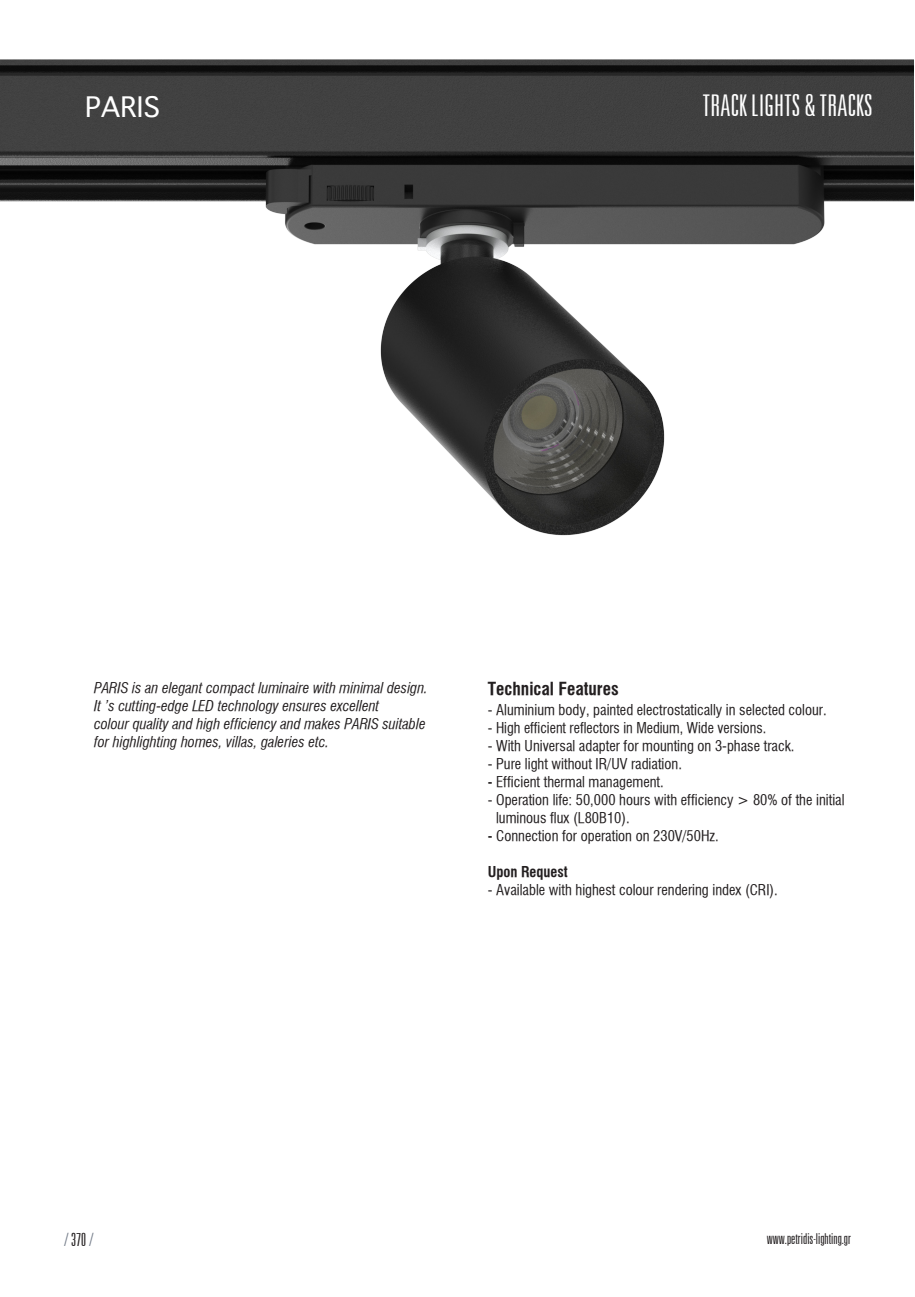
<style>
.page{position:relative;width:915px;height:1297px;background:#fff}
.page>*{position:absolute;margin:0;border:0;box-sizing:border-box;transform-origin:0 0}
.t1{font:900 condensed 30px "Univers Gr";color:#fff}
.t2{font:300 27px "Thonburi";color:#fff}
.t3{font:18px "UB Helvetica Cond Bold";color:#231f20}
.t4{font:900 condensed 18px "Univers Gr";color:#231f20}
.t5{font:15px/18px "UB Helvetica Cond";color:#231f20}
.t6{font:15px/18px "UB Helvetica Cond Italic";color:#231f20}
.t7{font:900 condensed 15px "Univers Gr";color:#231f20}
.t8{font:15px "UB Helvetica Cond Bold";color:#231f20}
.s1{font-family:"UB Helvetica Cond Bold"}
.s2{color:#767e8b}
</style>
<div class="page">
<img style="left:0;top:59px;width:913px;height:477px">
<p class="t2" style="left:85px;top:88px;width:76px">PARIS</p>
<p class="t1" style="left:702px;top:90px;width:171px">TRACK LIGHTS &amp; TRACKS</p>
<p class="t6" style="left:94px;top:679px;width:335px">PARIS is an elegant compact luminaire with minimal design.</p>
<p class="t6" style="left:94px;top:697px;width:286px">It 's cutting-edge LED technology ensures excellent</p>
<p class="t6" style="left:94px;top:715px;width:333px">colour quality and high efficiency and makes PARIS suitable for highlighting homes, villas, galeries etc.</p>
<p class="t3" style="left:487px;top:679px;width:132px">Technical Features</p>
<p class="t5" style="left:487px;top:701px;width:340px">- Aluminium body, painted electrostatically in selected colour.</p>
<p class="t5" style="left:487px;top:719px;width:280px">- High efficient reflectors in Medium, Wide versions.</p>
<p class="t5" style="left:487px;top:737px;width:308px">- With Universal adapter for mounting on 3-phase track.</p>
<p class="t5" style="left:487px;top:755px;width:196px">- Pure light without IR/UV radiation.</p>
<p class="t5" style="left:487px;top:773px;width:177px"><span class="s1">-</span> Efficient thermal management.</p>
<p class="t5" style="left:496px;top:791px;width:350px;text-indent:-8px">- Operation life: 50,000 hours with efficiency &gt; 80% of the initial luminous flux (L80B10).</p>
<p class="t5" style="left:487px;top:827px;width:232px"><span class="s1">-</span> Connection for operation on 230V/50Hz.</p>
<p class="t8" style="left:487px;top:863px;width:82px">Upon Request</p>
<p class="t5" style="left:487px;top:881px;width:291px">- Available with highest colour rendering index (CRI).</p>
<p class="t4" style="left:64px;top:1231px;width:31px"><span class="s2">/</span>370<span class="s2">/</span></p>
<p class="t7" style="left:766px;top:1231px;width:86px">www.petridis-lighting.gr</p>
</div>
